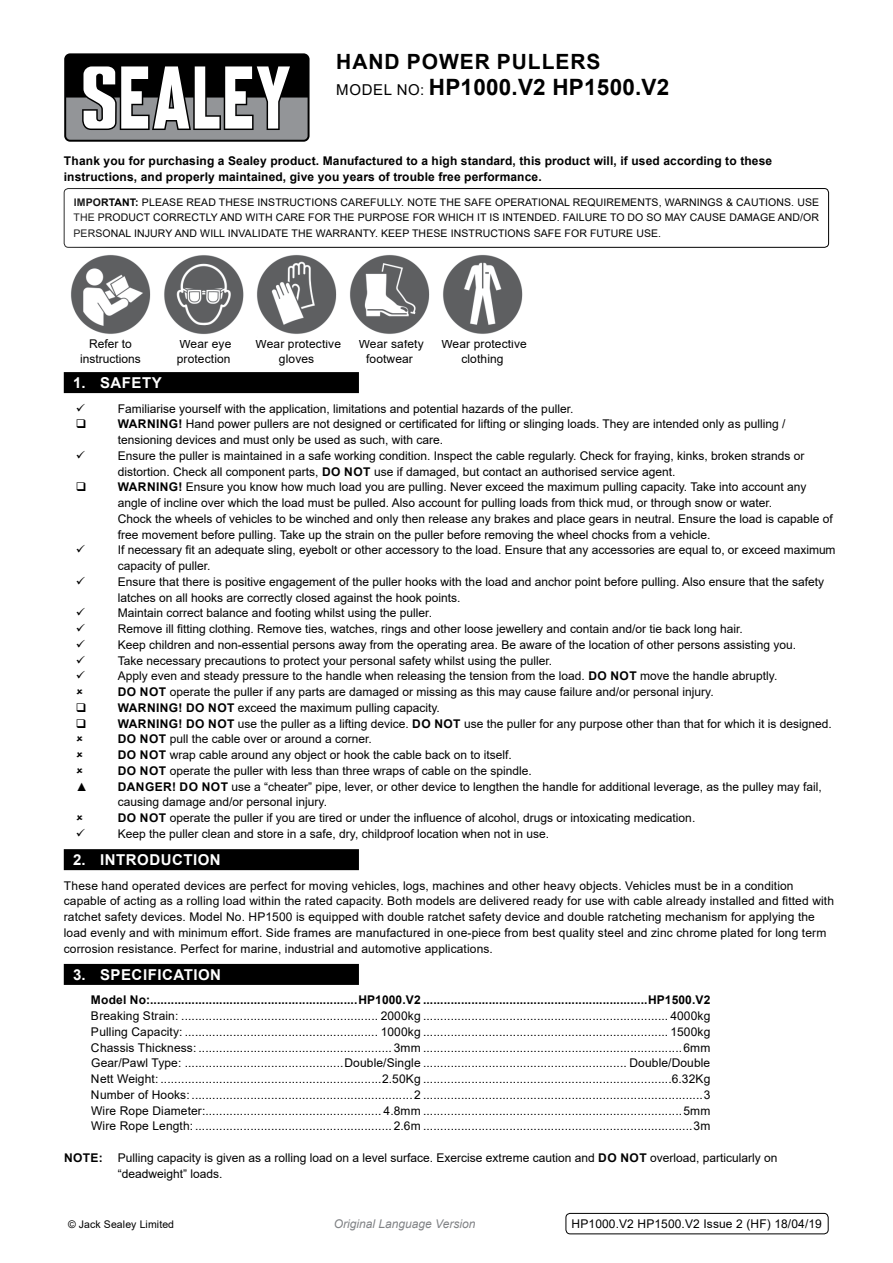
<style>
.page{position:relative;width:893px;height:1263px;background:#fff}
.page>*{position:absolute;margin:0;border:0;box-sizing:border-box;transform-origin:0 0}
.t1{font:700 22.5px "Arial";letter-spacing:.01em;color:#000}
.t2{font:700 21px "Arial";letter-spacing:.045em;color:#000}
.t3{font:700 15px "Arial";letter-spacing:.035em;color:#fff}
.t4{font:12px/15.8px "Arial";color:#000}
.t5{font:700 12px/15.8px "Arial";letter-spacing:.01em;color:#000}
.t6{font:italic 12px "Arial";color:#808285}
.t7{font:10.5px/15.8px "Arial";letter-spacing:.01em;color:#000;text-align:justify}
.s1{font-weight:400;font-size:15px}
.s2{font-weight:700}
</style>
<div class="page">
<div style="left:64px;top:53px;width:246px;height:89px;background:#000;border-radius:6px"></div>
<svg style="left:66px;top:66px;width:242px;height:74px"></svg>
<div style="left:64px;top:188px;width:765px;height:60px;border:1px solid #000;border-radius:4px"></div>
<div style="left:64px;top:372px;width:295px;height:21px;background:#000"></div>
<div style="left:64px;top:849px;width:295px;height:21px;background:#000"></div>
<div style="left:64px;top:964px;width:295px;height:21px;background:#000"></div>
<div style="left:566px;top:1213px;width:262px;height:21px;border:1px solid #000;border-radius:4px"></div>
<img style="left:71px;top:255px;width:80px;height:79px">
<img style="left:164px;top:255px;width:80px;height:79px">
<img style="left:257px;top:255px;width:80px;height:79px">
<img style="left:350px;top:255px;width:80px;height:79px">
<img style="left:443px;top:255px;width:80px;height:79px">
<h2 class="t2" style="left:336px;top:47px;width:266px">Hand Power Pullers</h2>
<h1 class="t1" style="left:336px;top:71px;width:335px"><span class="s1">Model no:</span> HP1000.V2 HP1500.V2</h1>
<p class="t5" style="left:64px;top:153px;width:710px">Thank you for purchasing a Sealey product. Manufactured to a high standard, this product will, if used according to these instructions, and properly maintained, give you years of trouble free performance.</p>
<p class="t7" style="left:74px;top:194px;width:747px"><span class="s2">IMPORTANT:</span> PLEASE READ THESE INSTRUCTIONS CAREFULLY. NOTE THE SAFE OPERATIONAL REQUIREMENTS, WARNINGS &amp; CAUTIONS. USE THE PRODUCT CORRECTLY AND WITH CARE FOR THE PURPOSE FOR WHICH IT IS INTENDED. FAILURE TO DO SO MAY CAUSE DAMAGE AND/OR PERSONAL INJURY AND WILL INVALIDATE THE WARRANTY. KEEP THESE INSTRUCTIONS SAFE FOR FUTURE USE.</p>
<p class="t4" style="left:80px;top:337px;width:62px;line-height:14.4px;text-align:center">Refer to instructions</p>
<p class="t4" style="left:177px;top:337px;width:56px;line-height:14.4px">Wear eye protection</p>
<p class="t4" style="left:256px;top:337px;width:87px;line-height:14.4px;text-align:center">Wear protective gloves</p>
<p class="t4" style="left:359px;top:337px;width:67px;line-height:14.4px;text-align:center">Wear safety footwear</p>
<p class="t4" style="left:441px;top:337px;width:87px;line-height:14.4px;text-align:center">Wear protective clothing</p>
<p class="t3" style="left:73px;top:372px;width:90px">1. Safety</p>
<p class="t4" style="left:118px;top:400px;width:457px">Familiarise yourself with the application, limitations and potential hazards of the puller.</p>
<p class="t5" style="left:118px;top:416px;width:11px">WARN</p>
<p class="t4" style="left:118px;top:416px;width:669px;text-indent:38px"><span class="s2">IN G!</span> Hand power pullers are not designed or certificated for lifting or slinging loads. They are intended only as pulling / tensioning devices and must only be used as such, with care.</p>
<p class="t4" style="left:103px;top:448px;width:9px">E</p>
<p class="t4" style="left:118px;top:448px;width:688px;text-indent:8px">nsure the puller is maintained in a safe working condition. Inspect the cable regularly. Check for fraying, kinks, broken strands or distortion. Check all component parts, <span class="s2">do not</span> use if damaged, but contact an authorised service agent.<br><span class="s2">WARN</span></p>
<p class="t4" style="left:118px;top:479px;width:719px;text-indent:38px"><span class="s2">IN G!</span> Ensure you know how much load you are pulling. Never exceed the maximum pulling capacity. Take into account any angle of incline over which the load must be pulled. Also account for pulling loads from thick mud, or through snow or water.<br>Chock the wheels of vehicles to be winched and only then release any brakes and place gears in neutral. Ensure the load is capable of free movement before pulling. Take up the strain on the puller before removing the wheel chocks from a vehicle.<br>If necessary fit an adequate sling, eyebolt or other accessory to the load. Ensure that any accessories are equal to, or exceed maximum capacity of puller.<br>Ensure that there is positive engagement of the puller hooks with the load and anchor point before pulling. Also ensure that the safety latches on all hooks are correctly closed against the hook points.<br>Maintain correct balance and footing whilst using the puller.<br>Remove ill fitting clothing. Remove ties, watches, rings and other loose jewellery and contain and/or tie back long hair.<br>Keep children and non-essential persons away from the operating area. Be aware of the location of other persons assisting you.<br>Take necessary precautions to protect your personal safety whilst using the puller.<br>Apply even and steady pressure to the handle when releasing the tension from the load. <span class="s2">DO NOT</span> move the handle abruptly.<br><span class="s2">DO NOT</span> operate the puller if any parts are damaged or missing as this may cause failure and/or personal injury.<br><span class="s2">WARN</span></p>
<p class="t4" style="left:156px;top:700px;width:285px"><span class="s2">IN G! DO NOT</span> exceed the maximum pulling capacity.</p>
<p class="t4" style="left:118px;top:715px;width:715px;text-indent:38px"><span class="s2">IN G! DO NOT</span> use the puller as a lifting device. <span class="s2">DO NOT</span> use the puller for any purpose other than that for which it is designed.<br><span class="s2">DO NOT</span> pull the cable over or around a corner.<br><span class="s2">DO NOT</span> wrap cable around any object or hook the cable back on to itself.<br><span class="s2">DO NOT</span> operate the puller with less than three wraps of cable on the spindle.</p>
<p class="t5" style="left:118px;top:715px;width:11px">WARN</p>
<p class="t4" style="left:118px;top:778px;width:706px;text-indent:27px"><span class="s2">GER! DO NOT</span> use a “cheater” pipe, lever, or other device to lengthen the handle for additional leverage, as the pulley may fail, causing damage and/or personal injury.<br><span class="s2">DO NOT</span> operate the puller if you are tired or under the influence of alcohol, drugs or intoxicating medication.<br>Keep the puller clean and store in a safe, dry, childproof location when not in use.</p>
<p class="t3" style="left:73px;top:849px;width:149px">2. Introduction</p>
<p class="t4" style="left:64px;top:877px;width:772px">These hand operated devices are perfect for moving vehicles, logs, machines and other heavy objects. Vehicles must be in a condition capable of acting as a rolling load within the rated capacity. Both models are delivered ready for use with cable already installed and fitted with ratchet safety devices. Model No. HP1500 is equipped with double ratchet safety device and double ratcheting mechanism for applying the load evenly and with minimum effort. Side frames are manufactured in one-piece from best quality steel and zinc chrome plated for long term corrosion resistance. Perfect for marine, industrial and automotive applications.</p>
<p class="t3" style="left:73px;top:964px;width:150px">3. Specification</p>
<p class="t5" style="left:91px;top:992px;width:621px">Model No:............................................................HP1000.V2 .................................................................HP1500.V2</p>
<p class="t4" style="left:91px;top:1008px;width:621px;text-align:justify">Breaking Strain: ......................................................... 2000kg ....................................................................... 4000kg Pulling Capacity: ........................................................ 1000kg ....................................................................... 1500kg Chassis Thickness: ........................................................ 3mm ...........................................................................6mm Gear/Pawl Type: ..............................................Double/Single ........................................................... Double/Double Nett Weight: ................................................................2.50Kg ........................................................................6.32Kg Number of Hooks: ................................................................2 .................................................................................3<br>Wire Rope Diameter:................................................... 4.8mm ...........................................................................5mm Wire Rope Length: ......................................................... 2.6m ..............................................................................3m</p>
<p class="t4" style="left:118px;top:1150px;width:661px;text-indent:-54px"><span class="s2">N ote:</span> Pulling capacity is given as a rolling load on a level surface. Exercise extreme caution and <span class="s2">do not</span> overload, particularly on “deadweight” loads.</p>
<p class="t4" style="left:76px;top:778px;width:13px">▲</p>
<p class="t5" style="left:118px;top:778px;width:10px">DAN</p>
<p class="t7" style="left:68px;top:1216px;width:108px">© Jack Sealey Limited</p>
<p class="t6" style="left:334px;top:1216px;width:143px">Original Language Version</p>
<p class="t4" style="left:571px;top:1216px;width:252px">HP1000.V2 HP1500.V2 Issue 2 (HF) 18/04/19</p>
</div>
